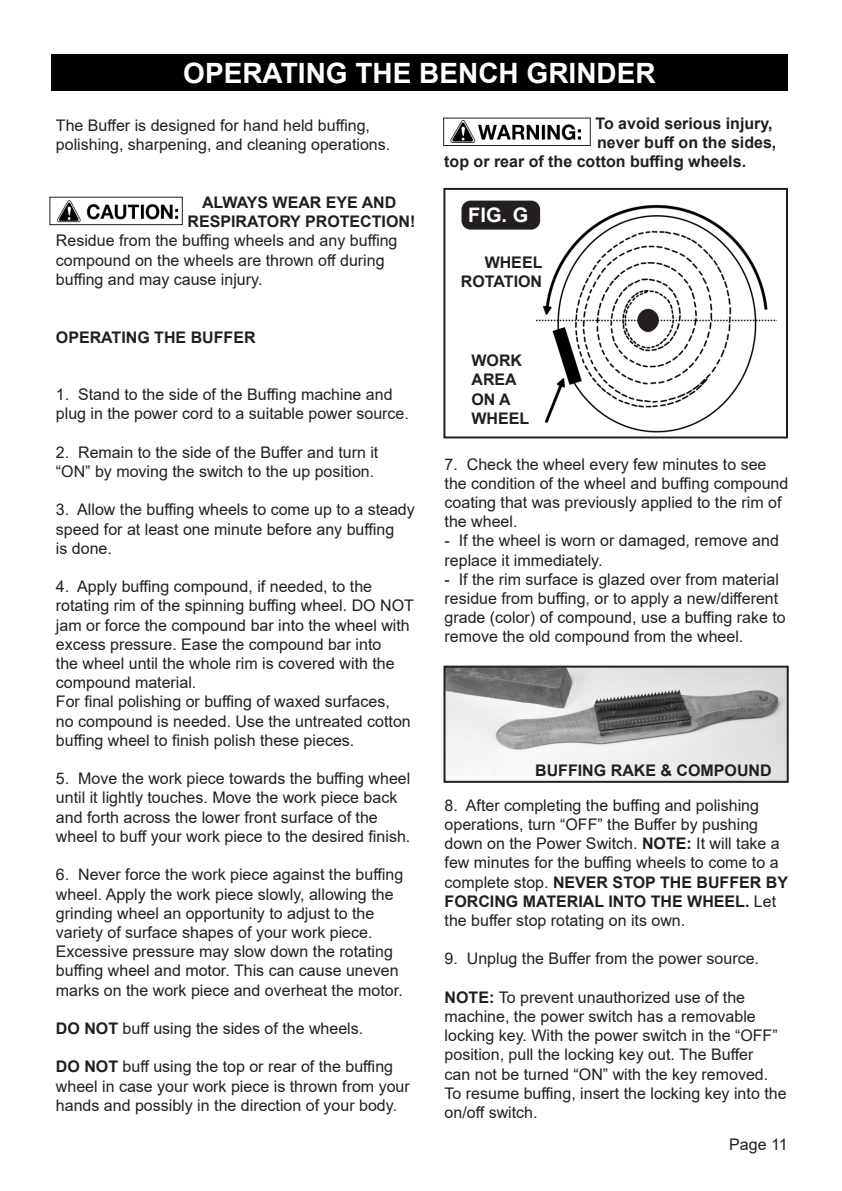
<style>
.page{position:relative;width:842px;height:1191px;background:#fff}
.page>*{position:absolute;margin:0;border:0;box-sizing:border-box;transform-origin:0 0}
.t1{font:700 28px "Arial";color:#fff}
.t2{font:700 20px "Arial";color:#fff}
.t3{font:16px/19.2px "Arial";color:#231f20}
.t4{font:700 16px/19.2px "Arial";color:#231f20}
.s1{font-weight:700}
</style>
<div class="page">
<div style="left:51px;top:54px;width:737px;height:36px;background:#000"></div>
<img style="left:451px;top:120px;width:130px;height:23px">
<div style="left:443px;top:118px;width:147px;height:28px;border:1px solid #231f20"></div>
<img style="left:56px;top:200px;width:123px;height:23px">
<div style="left:50px;top:197px;width:133px;height:28px;border:1px solid #231f20"></div>
<img style="left:536px;top:203px;width:240px;height:230px">
<div style="left:443px;top:188px;width:345px;height:250px;border:2px solid #231f20"></div>
<img style="left:446px;top:668px;width:340px;height:112px">
<div style="left:443px;top:665px;width:346px;height:118px;border:2px solid #231f20"></div>
<div style="left:461px;top:201px;width:79px;height:29px;background:#231f20;border-radius:9px"></div>
<div style="left:638px;top:310px;width:20px;height:20px;background:#231f20;border-radius:50%"></div>
<div style="left:637px;top:309px;width:22px;height:22px;border:2px solid #231f20;border-radius:50%"></div>
<p class="t1" style="left:183px;top:53px;width:474px">OPERATING THE BENCH GRINDER</p>
<p class="t3" style="left:56px;top:116px;width:316px">The Buffer is designed for hand held buffing,</p>
<p class="t3" style="left:56px;top:135px;width:336px">polishing, sharpening, and cleaning operations.</p>
<p class="t4" style="left:595px;top:114px;width:179px">To avoid serious injury,</p>
<p class="t4" style="left:597px;top:133px;width:181px">never buff on the sides,</p>
<p class="t4" style="left:444px;top:152px;width:303px">top or rear of the cotton buffing wheels.</p>
<p class="t4" style="left:202px;top:193px;width:196px">ALWAYS WEAR EYE AND</p>
<p class="t4" style="left:187px;top:212px;width:229px">RESPIRATORY PROTECTION!</p>
<p class="t3" style="left:56px;top:231px;width:343px">Residue from the buffing wheels and any buffing compound on the wheels are thrown off during buffing and may cause injury.</p>
<p class="t4" style="left:56px;top:327px;width:201px">OPERATING THE BUFFER</p>
<p class="t3" style="left:56px;top:385px;width:355px">1. Stand to the side of the Buffing machine and plug in the power cord to a suitable power source.</p>
<p class="t3" style="left:56px;top:442px;width:324px">2. Remain to the side of the Buffer and turn it “ON” by moving the switch to the up position.</p>
<p class="t3" style="left:56px;top:500px;width:360px">3. Allow the buffing wheels to come up to a steady speed for at least one minute before any buffing<br>is done.</p>
<p class="t3" style="left:56px;top:577px;width:359px">4. Apply buffing compound, if needed, to the rotating rim of the spinning buffing wheel. DO NOT jam or force the compound bar into the wheel with excess pressure. Ease the compound bar into<br>the wheel until the whole rim is covered with the compound material.</p>
<p class="t3" style="left:56px;top:692px;width:356px">For final polishing or buffing of waxed surfaces, no compound is needed. Use the untreated cotton buffing wheel to finish polish these pieces.</p>
<p class="t3" style="left:56px;top:769px;width:356px">5. Move the work piece towards the buffing wheel until it lightly touches. Move the work piece back and forth across the lower front surface of the wheel to buff your work piece to the desired finish.</p>
<p class="t3" style="left:56px;top:865px;width:349px">6. Never force the work piece against the buffing wheel. Apply the work piece slowly, allowing the grinding wheel an opportunity to adjust to the</p>
<p class="t3" style="left:56px;top:922px;width:348px">variety of surface shapes of your work piece.<br>Excessive pressure may slow down the rotating buffing wheel and motor. This can cause uneven marks on the work piece and overheat the motor.</p>
<p class="t3" style="left:56px;top:1018px;width:309px"><span class="s1">DO NOT</span> buff using the sides of the wheels.</p>
<p class="t3" style="left:56px;top:1057px;width:355px"><span class="s1">DO NOT</span> buff using the top or rear of the buffing wheel in case your work piece is thrown from your hands and possibly in the direction of your body.</p>
<p class="t2" style="left:468px;top:201px;width:62px">FIG. G</p>
<p class="t4" style="left:485px;top:253px;width:59px">WHEEL</p>
<p class="t4" style="left:461px;top:272px;width:83px">ROTATION</p>
<p class="t4" style="left:471px;top:351px;width:59px">WORK<br>AREA<br>ON A<br>WHEEL</p>
<p class="t3" style="left:445px;top:454px;width:345px">7. Check the wheel every few minutes to see the condition of the wheel and buffing compound coating that was previously applied to the rim of the wheel.</p>
<p class="t3" style="left:445px;top:531px;width:336px">- If the wheel is worn or damaged, remove and replace it immediately.</p>
<p class="t3" style="left:445px;top:569px;width:343px">- If the rim surface is glazed over from material residue from buffing, or to apply a new/different grade (color) of compound, use a buffing rake to remove the old compound from the wheel.</p>
<p class="t4" style="left:535px;top:760px;width:238px">BUFFING RAKE &amp; COMPOUND</p>
<p class="t3" style="left:445px;top:795px;width:345px">8. After completing the buffing and polishing operations, turn “OFF” the Buffer by pushing down on the Power Switch. <span class="s1">NOTE:</span> It will take a few minutes for the buffing wheels to come to a complete stop. <span class="s1">NEVER STOP THE BUFFER BY FORCING MATERIAL INTO THE WHEEL.</span> Let the buffer stop rotating on its own.</p>
<p class="t3" style="left:445px;top:949px;width:316px">9. Unplug the Buffer from the power source.</p>
<p class="t3" style="left:445px;top:987px;width:302px"><span class="s1">NOTE:</span> To prevent unauthorized use of the</p>
<p class="t3" style="left:445px;top:1006px;width:335px">machine, the power switch has a removable locking key. With the power switch in the “OFF” position, pull the locking key out. The Buffer</p>
<p class="t3" style="left:445px;top:1064px;width:343px">can not be turned “ON” with the key removed.<br>To resume buffing, insert the locking key into the on/off switch.</p>
<p class="t3" style="left:729px;top:1135px;width:60px">Page 11</p>
</div>
